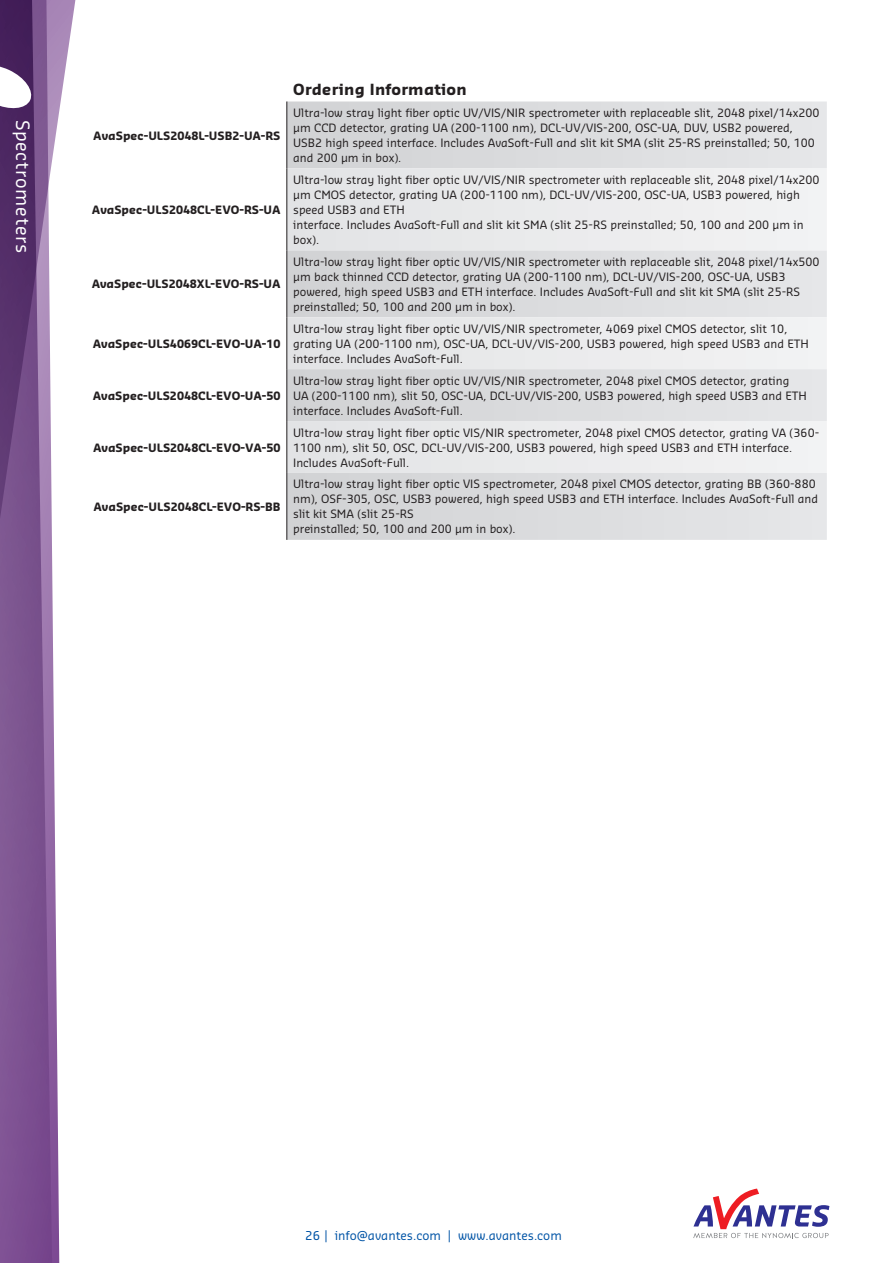
<style>
.page{position:relative;width:893px;height:1263px;background:#fff}
.page>*{position:absolute;margin:0;border:0;box-sizing:border-box;transform-origin:0 0}
.t1{font:18px "Sansa";letter-spacing:.04em;color:#fff}
.Tabel_bovenkop{font:700 15px "Sansa Std";letter-spacing:.02em;color:#231f20}
.t2{font:12px "Sansa";color:#0154a6}
.Tabel_brood{font:11.25px/15px "Sansa Std";color:#231f20}
.Tabel_linker_kolom{font:700 11.25px "Sansa Std";color:#231f20}
</style>
<div class="page">
<svg style="left:0;top:0;width:76px;height:1263px"></svg>
<svg style="left:0;top:63px;width:34px;height:48px"></svg>
<svg style="left:693px;top:1188px;width:136px;height:50px"></svg>
<svg style="left:288px;top:101px;width:539px;height:439px;background:#dbdcde"></svg>
<svg style="left:288px;top:168px;width:539px;height:305px"></svg>
<hr style="left:287px;top:101px;width:1px;height:67px;background:#231f20">
<hr style="left:287px;top:168px;width:1px;height:82px;background:#231f20">
<hr style="left:287px;top:250px;width:1px;height:67px;background:#231f20">
<hr style="left:287px;top:317px;width:1px;height:52px;background:#231f20">
<hr style="left:287px;top:369px;width:1px;height:52px;background:#231f20">
<hr style="left:287px;top:421px;width:1px;height:52px;background:#231f20">
<hr style="left:287px;top:473px;width:1px;height:67px;background:#231f20">
<h1 class="t1" style="left:34px;top:119px;width:135px;rotate:90deg">Spectrometers</h1>
<p class="Tabel_linker_kolom" style="left:93px;top:128px;width:189px">AvaSpec-ULS2048L-USB2-UA-RS</p>
<p class="Tabel_linker_kolom" style="left:92px;top:202px;width:190px">AvaSpec-ULS2048CL-EVO-RS-UA</p>
<p class="Tabel_linker_kolom" style="left:92px;top:277px;width:190px">AvaSpec-ULS2048XL-EVO-RS-UA</p>
<p class="Tabel_linker_kolom" style="left:93px;top:336px;width:189px">AvaSpec-ULS4069CL-EVO-UA-10</p>
<p class="Tabel_linker_kolom" style="left:93px;top:388px;width:189px">AvaSpec-ULS2048CL-EVO-UA-50</p>
<p class="Tabel_linker_kolom" style="left:93px;top:440px;width:189px">AvaSpec-ULS2048CL-EVO-VA-50</p>
<p class="Tabel_linker_kolom" style="left:93px;top:499px;width:188px">AvaSpec-ULS2048CL-EVO-RS-BB</p>
<p class="Tabel_bovenkop" style="left:293px;top:80px;width:175px">Ordering Information</p>
<p class="Tabel_brood" style="left:293px;top:105px;width:528px">Ultra-low stray light fiber optic UV/VIS/NIR spectrometer with replaceable slit, 2048 pixel/14x200 µm CCD detector, grating UA (200-1100 nm), DCL-UV/VIS-200, OSC-UA, DUV, USB2 powered, USB2 high speed interface. Includes AvaSoft-Full and slit kit SMA (slit 25-RS preinstalled; 50, 100 and 200 µm in box).</p>
<p class="Tabel_brood" style="left:293px;top:172px;width:528px">Ultra-low stray light fiber optic UV/VIS/NIR spectrometer with replaceable slit, 2048 pixel/14x200 µm CMOS detector, grating UA (200-1100 nm), DCL-UV/VIS-200, OSC-UA, USB3 powered, high speed USB3 and ETH</p>
<p class="Tabel_brood" style="left:293px;top:217px;width:512px">interface. Includes AvaSoft-Full and slit kit SMA (slit 25-RS preinstalled; 50, 100 and 200 µm in box).</p>
<p class="Tabel_brood" style="left:293px;top:254px;width:528px">Ultra-low stray light fiber optic UV/VIS/NIR spectrometer with replaceable slit, 2048 pixel/14x500 µm back thinned CCD detector, grating UA (200-1100 nm), DCL-UV/VIS-200, OSC-UA, USB3 powered, high speed USB3 and ETH interface. Includes AvaSoft-Full and slit kit SMA (slit 25-RS preinstalled; 50, 100 and 200 µm in box).</p>
<p class="Tabel_brood" style="left:293px;top:320px;width:517px">Ultra-low stray light fiber optic UV/VIS/NIR spectrometer, 4069 pixel CMOS detector, slit 10, grating UA (200-1100 nm), OSC-UA, DCL-UV/VIS-200, USB3 powered, high speed USB3 and ETH interface. Includes AvaSoft-Full.</p>
<p class="Tabel_brood" style="left:293px;top:372px;width:515px">Ultra-low stray light fiber optic UV/VIS/NIR spectrometer, 2048 pixel CMOS detector, grating<br>UA (200-1100 nm), slit 50, OSC-UA, DCL-UV/VIS-200, USB3 powered, high speed USB3 and ETH interface. Includes AvaSoft-Full.</p>
<p class="Tabel_brood" style="left:293px;top:424px;width:527px">Ultra-low stray light fiber optic VIS/NIR spectrometer, 2048 pixel CMOS detector, grating VA (360-<br>1100 nm), slit 50, OSC, DCL-UV/VIS-200, USB3 powered, high speed USB3 and ETH interface.<br>Includes AvaSoft-Full.</p>
<p class="Tabel_brood" style="left:293px;top:476px;width:526px">Ultra-low stray light fiber optic VIS spectrometer, 2048 pixel CMOS detector, grating BB (360-880 nm), OSF-305, OSC, USB3 powered, high speed USB3 and ETH interface. Includes AvaSoft-Full and slit kit SMA (slit 25-RS</p>
<p class="Tabel_brood" style="left:293px;top:521px;width:224px">preinstalled; 50, 100 and 200 µm in box).</p>
<p class="t2" style="left:305px;top:1227px;width:258px">26 | info@avantes.com | www.avantes.com</p>
</div>
